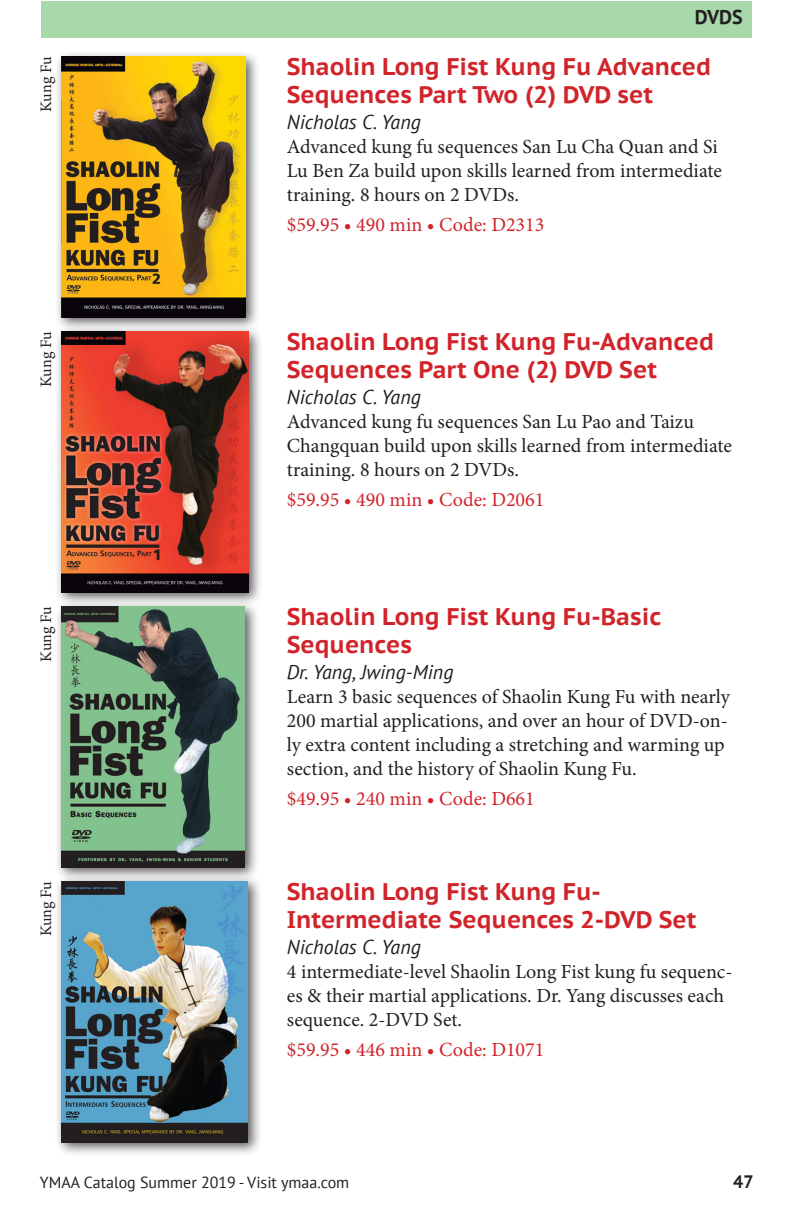
<style>
.page{position:relative;width:792px;height:1224px;background:#fff}
.page>*{position:absolute;margin:0;border:0;box-sizing:border-box;transform-origin:0 0}
.t1{font:700 24px/28.8px "PT Sans Caption";color:#d1232a}
.t2{font:20px/24px "Minion Pro";color:#231f20}
.t3{font:20px "Minion Pro";color:#d1232a}
.t4{font:italic 20px "PT Sans";color:#231f20}
.t5{font:700 20px "PT Sans";color:#231f20}
.t6{font:700 18px "PT Sans";color:#231f20}
.t7{font:16px "PT Sans";color:#231f20}
.t8{font:16px "Minion Pro";letter-spacing:-.015em;color:#231f20}
</style>
<div class="page">
<div style="left:41px;top:1px;width:711px;height:37px;background:#a7d9ab"></div>
<div style="left:54px;top:50px;width:206px;height:282px;background:#231f20;opacity:.75"></div>
<img style="left:61px;top:57px;width:184px;height:260px">
<div style="left:54px;top:325px;width:209px;height:282px;background:#231f20;opacity:.75"></div>
<img style="left:61px;top:332px;width:187px;height:260px">
<div style="left:54px;top:600px;width:206px;height:282px;background:#231f20;opacity:.75"></div>
<img style="left:61px;top:607px;width:184px;height:260px">
<div style="left:54px;top:875px;width:209px;height:282px;background:#231f20;opacity:.75"></div>
<img style="left:61px;top:882px;width:187px;height:260px">
<p class="t8" style="left:35px;top:112px;width:56px;rotate:-90deg">Kung Fu</p>
<p class="t5" style="left:695px;top:4px;width:49px">DVDS</p>
<p class="t1" style="left:287px;top:51px;width:426px">Shaolin Long Fist Kung Fu Advanced<br>Sequences Part Two (2) DVD set</p>
<p class="t4" style="left:287px;top:110px;width:136px">Nicholas C. Yang</p>
<p class="t2" style="left:287px;top:135px;width:437px">Advanced kung fu sequences San Lu Cha Quan and Si<br>Lu Ben Za build upon skills learned from intermediate training. 8 hours on 2 DVDs.</p>
<p class="t3" style="left:287px;top:212px;width:259px">$59.95 • 490 min • Code: D2313</p>
<p class="t8" style="left:35px;top:387px;width:56px;rotate:-90deg">Kung Fu</p>
<p class="t1" style="left:287px;top:326px;width:429px">Shaolin Long Fist Kung Fu-Advanced<br>Sequences Part One (2) DVD Set</p>
<p class="t4" style="left:287px;top:385px;width:136px">Nicholas C. Yang</p>
<p class="t2" style="left:287px;top:410px;width:447px">Advanced kung fu sequences San Lu Pao and Taizu<br>Changquan build upon skills learned from intermediate training. 8 hours on 2 DVDs.</p>
<p class="t3" style="left:287px;top:487px;width:259px">$59.95 • 490 min • Code: D2061</p>
<p class="t8" style="left:35px;top:662px;width:56px;rotate:-90deg">Kung Fu</p>
<p class="t1" style="left:287px;top:601px;width:376px">Shaolin Long Fist Kung Fu-Basic<br>Sequences</p>
<p class="t4" style="left:287px;top:660px;width:168px">Dr. Yang, Jwing-Ming</p>
<p class="t2" style="left:287px;top:685px;width:445px">Learn 3 basic sequences of Shaolin Kung Fu with nearly 200 martial applications, and over an hour of DVD-on&shy;ly extra content including a stretching and warming up section, and the history of Shaolin Kung Fu.</p>
<p class="t3" style="left:287px;top:786px;width:249px">$49.95 • 240 min • Code: D661</p>
<p class="t8" style="left:35px;top:936px;width:56px;rotate:-90deg">Kung Fu</p>
<p class="t1" style="left:287px;top:876px;width:411px">Shaolin Long Fist Kung Fu-<br>Intermediate Sequences 2-DVD Set</p>
<p class="t4" style="left:287px;top:934px;width:136px">Nicholas C. Yang</p>
<p class="t2" style="left:287px;top:960px;width:447px">4 intermediate-level Shaolin Long Fist kung fu sequenc&shy;es &amp; their martial applications. Dr. Yang discusses each sequence. 2-DVD Set.</p>
<p class="t3" style="left:287px;top:1037px;width:259px">$59.95 • 446 min • Code: D1071</p>
<p class="t7" style="left:40px;top:1172px;width:311px">YMAA Catalog Summer 2019 - Visit ymaa.com</p>
<p class="t6" style="left:733px;top:1170px;width:22px">47</p>
</div>
